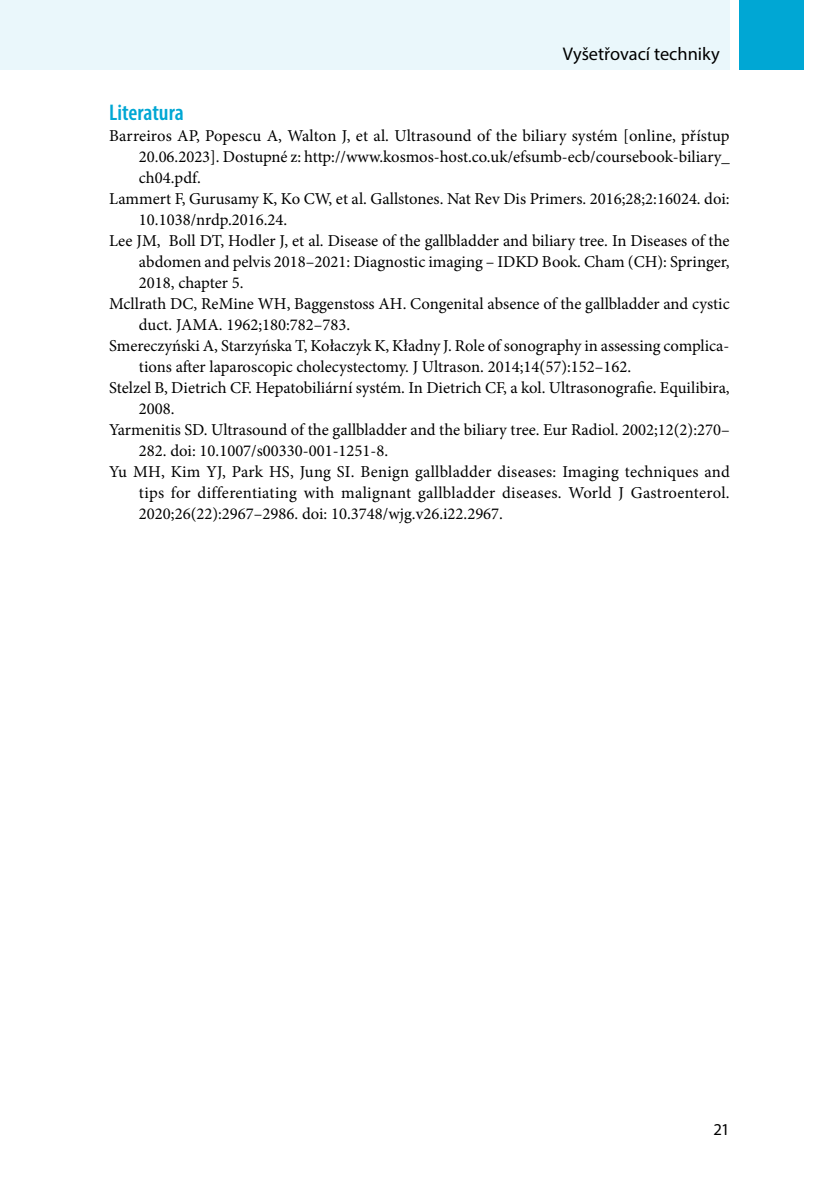
<style>
.page{position:relative;width:829px;height:1191px;background:#fff}
.page>*{position:absolute;margin:0;border:0;box-sizing:border-box;transform-origin:0 0}
.t1{font:600 condensed 22.75px "Myriad Pro";color:#00a7d4}
.t2{font:18.38px "Myriad Pro";color:#000}
.t3{font:16.62px "Minion Pro";color:#000}
.t4{font:16.62px "Minion Pro";letter-spacing:.02em;color:#000}
.t5{font:16.62px "Myriad Pro";color:#000}
</style>
<div class="page">
<div style="left:739px;top:0;width:65px;height:69px;background:#00a7d4"></div>
<div style="left:0;top:0;width:729px;height:69px;background:#eaf7fb"></div>
<p class="t2" style="left:563px;top:42px;width:158px">Vyšetřovací techniky</p>
<h1 class="t1" style="left:109px;top:99px;width:76px">Literatura</h1>
<p class="t3" style="left:109px;top:125px;width:622px">Barreiros AP, Popescu A, Walton J, et al. Ultrasound of the biliary systém [online, přístup</p>
<p class="t3" style="left:139px;top:146px;width:592px">20.06.2023]. Dostupné z: http://www.kosmos-host.co.uk/efsumb-ecb/coursebook-biliary_</p>
<p class="t3" style="left:139px;top:167px;width:63px">ch04.pdf.</p>
<p class="t3" style="left:109px;top:188px;width:622px">Lammert F, Gurusamy K, Ko CW, et al. Gallstones. Nat Rev Dis Primers. 2016;28;2:16024. doi:</p>
<p class="t3" style="left:139px;top:209px;width:150px">10.1038/nrdp.2016.24.</p>
<p class="t3" style="left:109px;top:230px;width:622px">Lee JM, Boll DT, Hodler J, et al. Disease of the gallbladder and biliary tree. In Diseases of the</p>
<p class="t3" style="left:139px;top:251px;width:592px">abdomen and pelvis 2018–2021: Diagnostic imaging – IDKD Book. Cham (CH): Springer,</p>
<p class="t3" style="left:139px;top:272px;width:106px">2018, chapter 5.</p>
<p class="t3" style="left:109px;top:293px;width:622px">Mcllrath DC, ReMine WH, Baggenstoss AH. Congenital absence of the gallbladder and cystic</p>
<p class="t3" style="left:139px;top:314px;width:213px">duct. JAMA. 1962;180:782–783.</p>
<p class="t3" style="left:109px;top:335px;width:621px">Smereczyński A, Starzyńska T, Kołaczyk K, Kładny J. Role of sonography in assessing complica-</p>
<p class="t3" style="left:139px;top:356px;width:493px">tions after laparoscopic cholecystectomy. J Ultrason. 2014;14(57):152–162.</p>
<p class="t3" style="left:109px;top:377px;width:622px">Stelzel B, Dietrich CF. Hepatobiliární systém. In Dietrich CF, a kol. Ultrasonografie. Equilibira,</p>
<p class="t3" style="left:139px;top:398px;width:37px">2008.</p>
<p class="t3" style="left:109px;top:419px;width:622px">Yarmenitis SD. Ultrasound of the gallbladder and the biliary tree. Eur Radiol. 2002;12(2):270–</p>
<p class="t3" style="left:139px;top:440px;width:251px">282. doi: 10.1007/s00330-001-1251-8.</p>
<p class="t3" style="left:109px;top:461px;width:622px">Yu MH, Kim YJ, Park HS, Jung SI. Benign gallbladder diseases: Imaging techniques and</p>
<p class="t4" style="left:139px;top:482px;width:592px">tips for differentiating with malignant gallbladder diseases. World J Gastroenterol.</p>
<p class="t3" style="left:139px;top:503px;width:365px">2020;26(22):2967–2986. doi: 10.3748/wjg.v26.i22.2967.</p>
<p class="t5" style="left:713px;top:1119px;width:18px">21</p>
</div>
